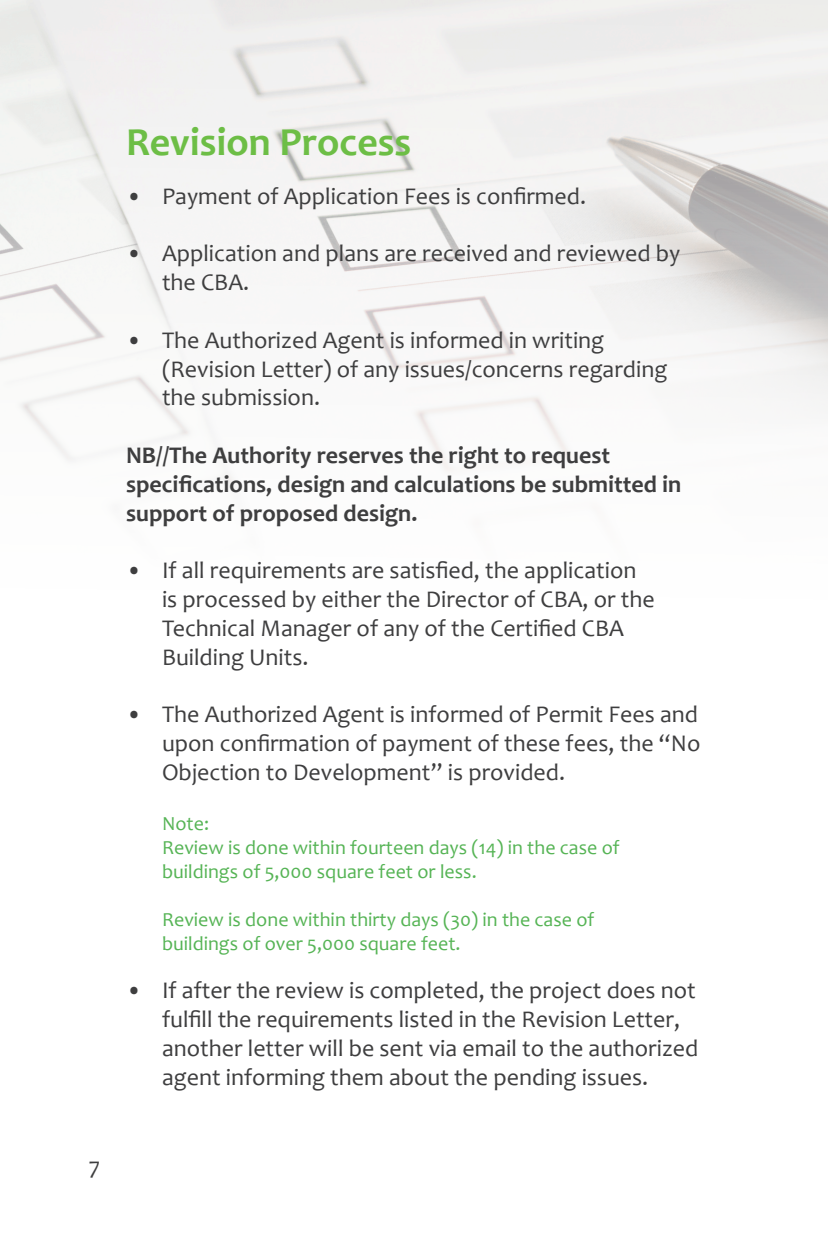
<style>
.page{position:relative;width:828px;height:1260px;background:#fff}
.page>*{position:absolute;margin:0;border:0;box-sizing:border-box;transform-origin:0 0}
.title-green{font:700 40px "Candara";color:#6dbe46}
.text{font:24px/28.8px "Candara";color:#3e3e3f}
.text-2{font:700 24px/28.8px "Candara";color:#3e3e3f}
.text-3{font:20px/24px "Candara";color:#56b455}
</style>
<div class="page">
<img style="left:0;top:0;width:828px;height:487px">
<p class="title-green" style="left:126px;top:117px;width:287px">Revision Process</p>
<p class="text" style="left:126px;top:182px;width:462px">• Payment of Application Fees is confirmed.</p>
<p class="text" style="left:162px;top:239px;width:520px;text-indent:-36px">• Application and plans are received and reviewed by the CBA.</p>
<p class="text" style="left:162px;top:326px;width:507px;text-indent:-36px">• The Authorized Agent is informed in writing (Revision Letter) of any issues/concerns regarding the submission.</p>
<p class="text-2" style="left:126px;top:441px;width:557px">NB//The Authority reserves the right to request specifications, design and calculations be submitted in support of proposed design.</p>
<p class="text" style="left:162px;top:556px;width:494px;text-indent:-36px">• If all requirements are satisfied, the application is processed by either the Director of CBA, or the Technical Manager of any of the Certified CBA Building Units.</p>
<p class="text" style="left:162px;top:700px;width:540px;text-align:justify;text-indent:-36px">• The Authorized Agent is informed of Permit Fees and upon confirmation of payment of these fees, the “No Objection to Development” is provided.</p>
<p class="text-3" style="left:162px;top:812px;width:49px">Note:</p>
<p class="text-3" style="left:162px;top:836px;width:459px">Review is done within fourteen days (14) in the case of buildings of 5,000 square feet or less.</p>
<p class="text-3" style="left:162px;top:908px;width:434px">Review is done within thirty days (30) in the case of buildings of over 5,000 square feet.</p>
<p class="text" style="left:162px;top:976px;width:538px;text-indent:-36px">• If after the review is completed, the project does not fulfill the requirements listed in the Revision Letter, another letter will be sent via email to the authorized agent informing them about the pending issues.</p>
<p class="text" style="left:89px;top:1152px;width:13px">7</p>
</div>
